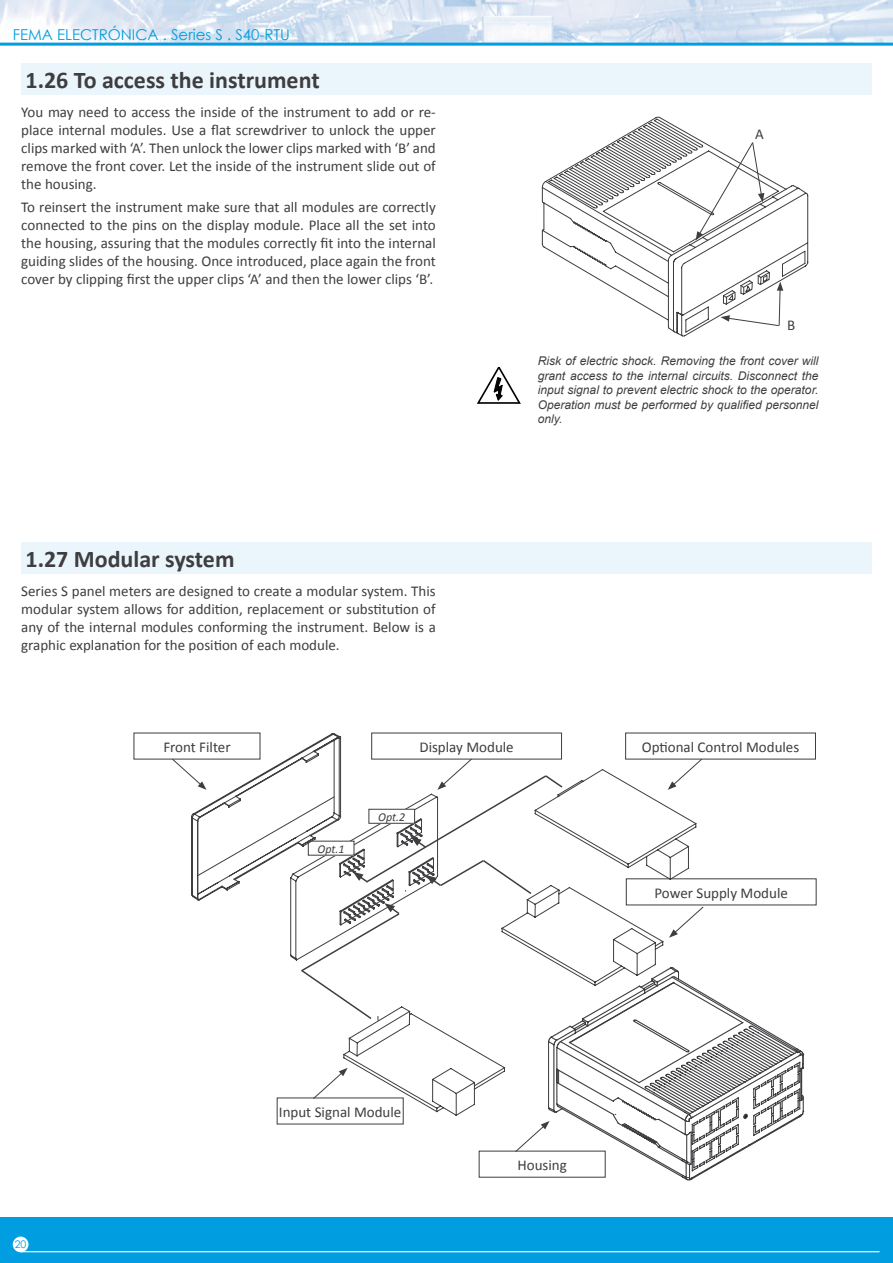
<style>
.page{position:relative;width:893px;height:1263px;background:#fff}
.page>*{position:absolute;margin:0;border:0;box-sizing:border-box;transform-origin:0 0}
.t1{font:700 24px "Calibri";color:#3e3d40}
.t2{font:15px/18px "Calibri";color:#3e3d40;text-align:justify}
.t3{font:15px "Century Gothic";color:#009ee0}
.t4{font:italic 12px/14.4px "Arial";color:#3e3d40;text-align:justify}
.t5{font:italic 12px "Calibri";color:#3e3d40}
.t6{font:10.5px "Century Gothic";color:#009ee0}
</style>
<div class="page">
<img style="left:0;top:0;width:893px;height:43px">
<div style="left:0;top:1217px;width:893px;height:46px;background:#009ee0"></div>
<hr style="left:0;top:43px;width:893px;height:3px;background:#009ee0">
<div style="left:13px;top:1236px;width:15px;height:16px;background:#fff;border-radius:50%"></div>
<hr style="left:21px;top:1251px;width:859px;height:1px;background:#fff">
<div style="left:21px;top:64px;width:851px;height:31px;background:#ebf6fc"></div>
<div style="left:21px;top:542px;width:851px;height:31px;background:#ebf6fc"></div>
<svg style="left:477px;top:367px;width:44px;height:37px"></svg>
<svg style="left:542px;top:117px;width:265px;height:219px"></svg>
<svg style="left:548px;top:119px;width:216px;height:122px"></svg>
<svg style="left:172px;top:734px;width:629px;height:445px"></svg>
<p class="t3" style="left:13px;top:24px;width:279px">FEMA ELECTRÓNICA . Series S . S40-RTU</p>
<h1 class="t1" style="left:26px;top:66px;width:296px">1.26 To access the instrument</h1>
<p class="t2" style="left:21px;top:103px;width:416px">You may need to access the inside of the instrument to add or re&shy;place internal modules. Use a flat screwdriver to unlock the upper clips marked with ‘A’. Then unlock the lower clips marked with ‘B’ and remove the front cover. Let the inside of the instrument slide out of the housing.</p>
<p class="t2" style="left:21px;top:197px;width:416px">To reinsert the instrument make sure that all modules are correctly connected to the pins on the display module. Place all the set into the housing, assuring that the modules correctly fit into the internal guiding slides of the housing. Once introduced, place again the front cover by clipping first the upper clips ‘A’ and then the lower clips ‘B’.</p>
<h1 class="t1" style="left:26px;top:544px;width:210px">1.27 Modular system</h1>
<p class="t2" style="left:21px;top:581px;width:416px">Series S panel meters are designed to create a modular system. This modular system allows for addition, replacement or substitution of any of the internal modules conforming the instrument. Below is a graphic explanation for the position of each module.</p>
<p class="t2" style="left:755px;top:124px;width:10px">A</p>
<p class="t2" style="left:787px;top:315px;width:10px">B</p>
<p class="t4" style="left:538px;top:354px;width:282px">Risk of electric shock. Removing the front cover will grant access to the internal circuits. Disconnect the input signal to prevent electric shock to the operator.<br>Operation must be performed by qualified personnel only.</p>
<p class="t2" style="left:163px;top:737px;width:69px">Front Filter</p>
<p class="t2" style="left:419px;top:737px;width:96px">Display Module</p>
<p class="t2" style="left:642px;top:737px;width:159px">Optional Control Modules</p>
<p class="t6" style="left:15px;top:1237px;width:13px">20</p>
<p class="t5" style="left:318px;top:841px;width:29px">Opt.1</p>
<p class="t5" style="left:378px;top:809px;width:29px">Opt.2</p>
<p class="t2" style="left:279px;top:1102px;width:124px">Input Signal Module</p>
<p class="t2" style="left:654px;top:883px;width:135px">Power Supply Module</p>
<p class="t2" style="left:517px;top:1155px;width:51px">Housing</p>
</div>
